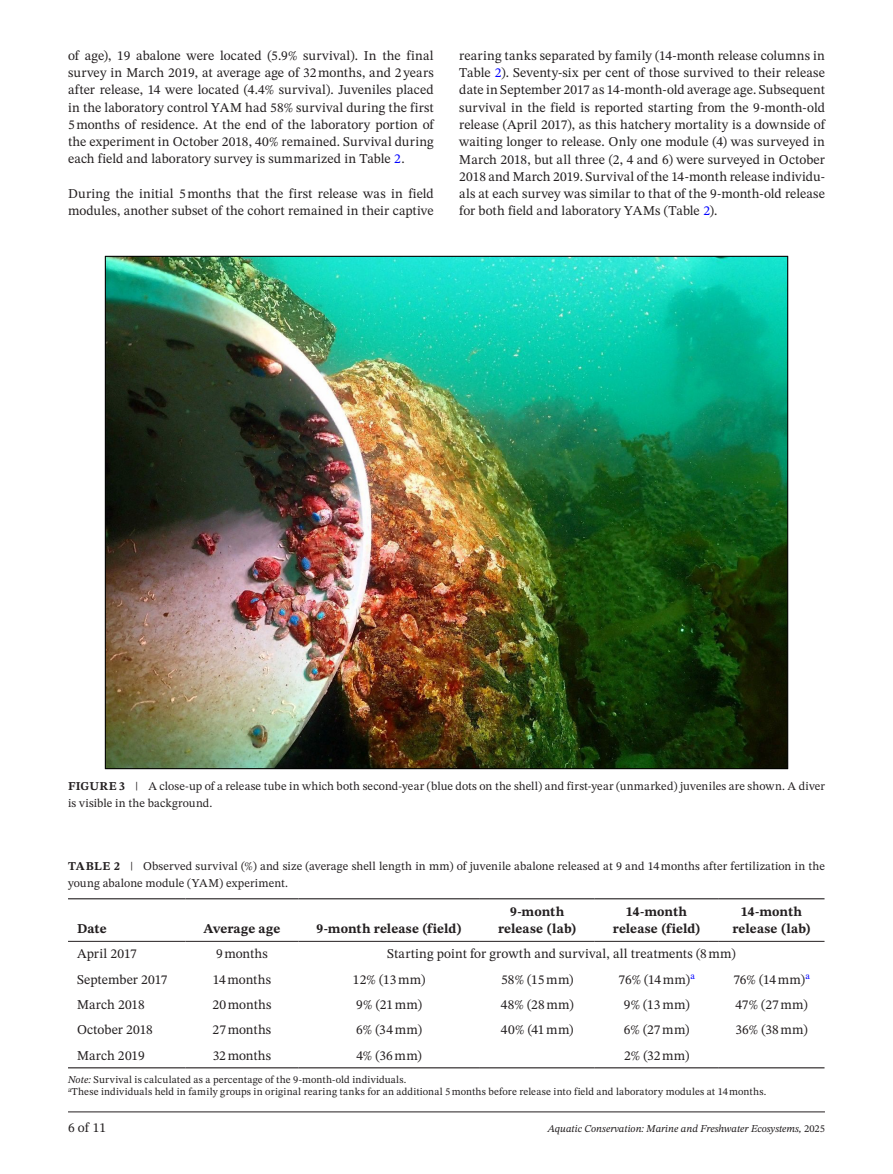
<style>
.page{position:relative;width:893px;height:1174px;background:#fff}
.page>*{position:absolute;margin:0;border:0;box-sizing:border-box;transform-origin:0 0}
.t1{font:13.5px/17.2px "STIX Two Text";letter-spacing:.01em;color:#231f20;text-align:justify}
.t2{font:700 13.5px/17.2px "STIX Two Text";letter-spacing:.005em;color:#231f20;text-align:center}
.t3{font:13.5px "STIX Two Text";letter-spacing:-.01em;color:#231f20}
.t4{font:12px/17.2px "STIX Two Text";letter-spacing:.01em;color:#231f20}
.t5{font:10.5px/12.6px "STIX Two Text";letter-spacing:.015em;color:#231f20}
.t6{font:italic 10.5px "STIX Two Text";color:#231f20}
.s1{color:#00f}
.s2{font-weight:700}
.s3{font-style:italic}
.s4{font-style:normal}
</style>
<div class="page">
<hr style="left:68px;top:1111px;width:757px;height:1px;background:#231f20">
<img style="left:104px;top:255px;width:685px;height:515px">
<hr style="left:68px;top:898px;width:118px;height:1px;background:#231f20">
<hr style="left:186px;top:898px;width:112px;height:1px;background:#231f20">
<hr style="left:298px;top:898px;width:182px;height:1px;background:#231f20">
<hr style="left:480px;top:898px;width:115px;height:1px;background:#231f20">
<hr style="left:595px;top:898px;width:124px;height:1px;background:#231f20">
<hr style="left:719px;top:898px;width:105px;height:1px;background:#231f20">
<hr style="left:68px;top:941px;width:118px;height:1px;background:#231f20">
<hr style="left:719px;top:941px;width:105px;height:1px;background:#231f20">
<hr style="left:186px;top:941px;width:112px;height:1px;background:#231f20">
<hr style="left:298px;top:941px;width:182px;height:1px;background:#231f20">
<hr style="left:480px;top:941px;width:115px;height:1px;background:#231f20">
<hr style="left:595px;top:941px;width:124px;height:1px;background:#231f20">
<hr style="left:68px;top:1067px;width:118px;height:1px;background:#231f20">
<hr style="left:719px;top:1067px;width:105px;height:1px;background:#231f20">
<hr style="left:186px;top:1067px;width:112px;height:1px;background:#231f20">
<hr style="left:298px;top:1067px;width:182px;height:1px;background:#231f20">
<hr style="left:480px;top:1067px;width:115px;height:1px;background:#231f20">
<hr style="left:595px;top:1067px;width:124px;height:1px;background:#231f20">
<p class="t1" style="left:68px;top:47px;width:367px">of age), 19 abalone were located (5.9% survival). In the final survey in March 2019, at average age of 32months, and 2 years after release, 14 were located (4.4% survival). Juveniles placed in the laboratory control YAM had 58% survival during the first 5months of residence. At the end of the laboratory portion of the experiment in October 2018, 40% remained. Survival during each field and laboratory survey is summarized in Table <span class="s1">2</span>.</p>
<p class="t1" style="left:68px;top:185px;width:367px">During the initial 5months that the first release was in field modules, another subset of the cohort remained in their captive</p>
<p class="t1" style="left:459px;top:47px;width:367px">rearing tanks separated by family (14-month release columns in Table <span class="s1">2</span>). Seventy-six per cent of those survived to their release date in September 2017 as 14-month-old average age. Subsequent survival in the field is reported starting from the 9-month-old release (April 2017), as this hatchery mortality is a downside of waiting longer to release. Only one module (4) was surveyed in March 2018, but all three (2, 4 and 6) were surveyed in October 2018 and March 2019. Survival of the 14-month release individu&shy;als at each survey was similar to that of the 9-month-old release for both field and laboratory YAMs (Table <span class="s1">2</span>).</p>
<p class="t4" style="left:68px;top:777px;width:758px"><span class="s2">FIGURE 3</span> | A close-up of a release tube in which both second-year (blue dots on the shell) and first-year (unmarked) juveniles are shown. A diver is visible in the background.</p>
<p class="t4" style="left:68px;top:857px;width:758px"><span class="s2">TABLE 2</span> | Observed survival (%) and size (average shell length in mm) of juvenile abalone released at 9 and 14months after fertilization in the young abalone module (YAM) experiment.</p>
<p class="t2" style="left:77px;top:920px;width:31px">Date</p>
<p class="t2" style="left:204px;top:920px;width:78px">Average age</p>
<p class="t2" style="left:316px;top:920px;width:147px">9-month release (field)</p>
<p class="t2" style="left:498px;top:903px;width:80px">9-month release (lab)</p>
<p class="t2" style="left:613px;top:903px;width:89px">14-month release (field)</p>
<p class="t2" style="left:732px;top:903px;width:80px">14-month release (lab)</p>
<p class="t1" style="left:77px;top:945px;width:61px">April 2017</p>
<p class="t1" style="left:216px;top:945px;width:53px">9months</p>
<p class="t1" style="left:387px;top:945px;width:350px">Starting point for growth and survival, all treatments (8mm)</p>
<p class="t1" style="left:77px;top:970px;width:92px">September 2017</p>
<p class="t3" style="left:213px;top:969px;width:60px">14months</p>
<p class="t1" style="left:353px;top:970px;width:74px">12% (13mm)</p>
<p class="t1" style="left:501px;top:970px;width:74px">58% (15mm)</p>
<p class="t1" style="left:619px;top:970px;width:78px">76% (14mm)<sup>a</sup></p>
<p class="t1" style="left:733px;top:970px;width:78px">76% (14mm)<sup>a</sup></p>
<p class="t1" style="left:77px;top:995px;width:69px">March 2018</p>
<p class="t1" style="left:212px;top:995px;width:60px">20months</p>
<p class="t1" style="left:356px;top:995px;width:67px">9% (21mm)</p>
<p class="t1" style="left:501px;top:995px;width:75px">48% (28mm)</p>
<p class="t1" style="left:624px;top:995px;width:67px">9% (13mm)</p>
<p class="t1" style="left:735px;top:995px;width:74px">47% (27mm)</p>
<p class="t1" style="left:77px;top:1021px;width:77px">October 2018</p>
<p class="t1" style="left:213px;top:1021px;width:60px">27months</p>
<p class="t1" style="left:356px;top:1021px;width:67px">6% (34mm)</p>
<p class="t1" style="left:501px;top:1021px;width:74px">40% (41mm)</p>
<p class="t1" style="left:624px;top:1021px;width:67px">6% (27mm)</p>
<p class="t1" style="left:735px;top:1021px;width:74px">36% (38mm)</p>
<p class="t1" style="left:77px;top:1046px;width:69px">March 2019</p>
<p class="t1" style="left:213px;top:1046px;width:60px">32months</p>
<p class="t1" style="left:356px;top:1046px;width:67px">4% (36mm)</p>
<p class="t1" style="left:624px;top:1046px;width:67px">2% (32mm)</p>
<p class="t5" style="left:68px;top:1072px;width:700px"><span class="s3">Note:</span> Survival is calculated as a percentage of the 9-month-old individuals.<br><sup>a</sup>These individuals held in family groups in original rearing tanks for an additional 5months before release into field and laboratory modules at 14months.</p>
<p class="t1" style="left:68px;top:1119px;width:40px">6 of 11</p>
<p class="t6" style="left:548px;top:1121px;width:279px">Aquatic Conservation: Marine and Freshwater Ecosystems, <span class="s4">2025</span></p>
</div>
